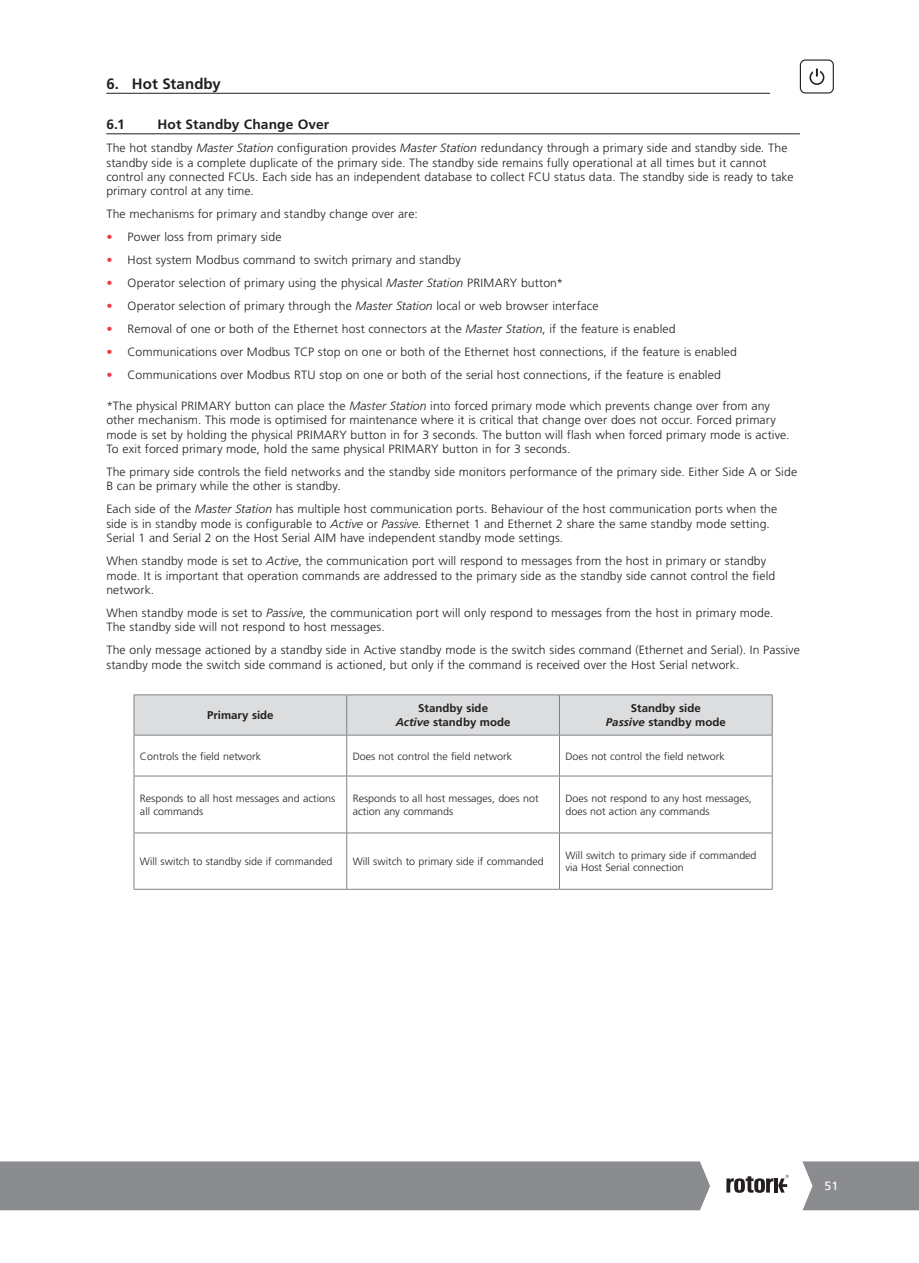
<style>
.page{position:relative;width:919px;height:1263px;background:#fff}
.page>*{position:absolute;margin:0;border:0;box-sizing:border-box;transform-origin:0 0}
.t1{font:700 15px "Frutiger LT Std";letter-spacing:.005em;color:#231f20}
.t2{font:700 13.5px "Frutiger LT Std";letter-spacing:.01em;color:#231f20}
.t3{font:300 12px/14.4px "Frutiger LT Std";letter-spacing:.01em;color:#231f20}
.t4{font:12px "Frutiger LT Std";color:#fff}
.t5{font:700 11.25px/13.5px "Frutiger LT Std";color:#231f20;text-align:center}
.t6{font:300 10.5px/12.6px "Frutiger LT Std";color:#231f20}
.s1{font-style:italic}
.s2{color:#ee3a41}
</style>
<div class="page">
<svg style="left:0;top:1161px;width:918px;height:49px;background:#959799"></svg>
<hr style="left:106px;top:93px;width:664px;height:1px;background:#231f20">
<div style="left:799px;top:59px;width:34px;height:35px;border:1px solid #231f20;border-radius:5px"></div>
<div style="left:809px;top:70px;width:15px;height:15px;border:2px solid #231f20;border-radius:50%"></div>
<svg style="left:813px;top:68px;width:7px;height:9px"></svg>
<hr style="left:106px;top:133px;width:693px;height:1px;background:#231f20">
<div style="left:135px;top:695px;width:636px;height:40px;background:#dcdddf"></div>
<svg style="left:135px;top:736px;width:636px;height:153px"></svg>
<hr style="left:346px;top:695px;width:1px;height:40px;background:#808285">
<hr style="left:559px;top:695px;width:1px;height:40px;background:#808285">
<hr style="left:134px;top:735px;width:1px;height:41px;background:#808285">
<hr style="left:771px;top:735px;width:1px;height:41px;background:#808285">
<hr style="left:134px;top:776px;width:1px;height:57px;background:#808285">
<hr style="left:771px;top:776px;width:1px;height:57px;background:#808285">
<hr style="left:134px;top:833px;width:1px;height:56px;background:#808285">
<hr style="left:771px;top:833px;width:1px;height:56px;background:#808285">
<hr style="left:134px;top:889px;width:213px;height:1px;background:#808285">
<hr style="left:347px;top:889px;width:212px;height:1px;background:#808285">
<hr style="left:559px;top:889px;width:213px;height:1px;background:#808285">
<hr style="left:134px;top:694px;width:213px;height:1px;background:#808285">
<hr style="left:134px;top:695px;width:1px;height:40px;background:#808285">
<hr style="left:347px;top:694px;width:212px;height:1px;background:#808285">
<hr style="left:559px;top:694px;width:213px;height:1px;background:#808285">
<hr style="left:771px;top:695px;width:1px;height:40px;background:#808285">
<hr style="left:134px;top:735px;width:213px;height:1px;background:#808285">
<hr style="left:347px;top:735px;width:212px;height:1px;background:#808285">
<hr style="left:559px;top:735px;width:213px;height:1px;background:#808285">
<hr style="left:346px;top:735px;width:1px;height:41px;background:#808285">
<hr style="left:559px;top:735px;width:1px;height:41px;background:#808285">
<hr style="left:134px;top:776px;width:213px;height:1px;background:#808285">
<hr style="left:347px;top:776px;width:212px;height:1px;background:#808285">
<hr style="left:346px;top:776px;width:1px;height:57px;background:#808285">
<hr style="left:559px;top:776px;width:213px;height:1px;background:#808285">
<hr style="left:559px;top:776px;width:1px;height:57px;background:#808285">
<hr style="left:134px;top:833px;width:213px;height:1px;background:#808285">
<hr style="left:347px;top:833px;width:212px;height:1px;background:#808285">
<hr style="left:346px;top:833px;width:1px;height:56px;background:#808285">
<hr style="left:559px;top:833px;width:213px;height:1px;background:#808285">
<hr style="left:559px;top:833px;width:1px;height:56px;background:#808285">
<p class="t1" style="left:106px;top:75px;width:116px">6. Hot Standby</p>
<p class="t2" style="left:106px;top:117px;width:20px">6.1</p>
<p class="t2" style="left:157px;top:117px;width:173px">Hot Standby Change Over</p>
<p class="t3" style="left:106px;top:141px;width:688px">The hot standby <span class="s1">Master Station</span> configuration provides <span class="s1">Master Station</span> redundancy through a primary side and standby side. The standby side is a complete duplicate of the primary side. The standby side remains fully operational at all times but it cannot control any connected FCUs. Each side has an independent database to collect FCU status data. The standby side is ready to take primary control at any time.</p>
<p class="t3" style="left:106px;top:207px;width:313px">The mechanisms for primary and standby change over are:</p>
<p class="t3" style="left:106px;top:230px;width:177px"><span class="s2">•</span> Power loss from primary side</p>
<p class="t3" style="left:106px;top:253px;width:356px"><span class="s2">•</span> Host system Modbus command to switch primary and standby</p>
<p class="t3" style="left:106px;top:276px;width:458px"><span class="s2">•</span> Operator selection of primary using the physical <span class="s1">Master Station</span> PRIMARY button*</p>
<p class="t3" style="left:106px;top:299px;width:493px"><span class="s2">•</span> Operator selection of primary through the <span class="s1">Master Station</span> local or web browser interface</p>
<p class="t3" style="left:106px;top:322px;width:570px"><span class="s2">•</span> Removal of one or both of the Ethernet host connectors at the <span class="s1">Master Station</span>, if the feature is enabled</p>
<p class="t3" style="left:106px;top:344px;width:632px"><span class="s2">•</span> Communications over Modbus TCP stop on one or both of the Ethernet host connections, if the feature is enabled</p>
<p class="t3" style="left:106px;top:367px;width:616px"><span class="s2">•</span> Communications over Modbus RTU stop on one or both of the serial host connections, if the feature is enabled</p>
<p class="t3" style="left:106px;top:399px;width:684px">*The physical PRIMARY button can place the <span class="s1">Master Station</span> into forced primary mode which prevents change over from any other mechanism. This mode is optimised for maintenance where it is critical that change over does not occur. Forced primary mode is set by holding the physical PRIMARY button in for 3 seconds. The button will flash when forced primary mode is active.<br>To exit forced primary mode, hold the same physical PRIMARY button in for 3 seconds.</p>
<p class="t3" style="left:106px;top:465px;width:692px">The primary side controls the field networks and the standby side monitors performance of the primary side. Either Side A or Side<br>B can be primary while the other is standby.</p>
<p class="t3" style="left:106px;top:502px;width:672px">Each side of the <span class="s1">Master Station</span> has multiple host communication ports. Behaviour of the host communication ports when the side is in standby mode is configurable to <span class="s1">Active</span> or <span class="s1">Passive</span>. Ethernet 1 and Ethernet 2 share the same standby mode setting.<br>Serial 1 and Serial 2 on the Host Serial AIM have independent standby mode settings.</p>
<p class="t3" style="left:106px;top:554px;width:670px">When standby mode is set to <span class="s1">Active</span>, the communication port will respond to messages from the host in primary or standby mode. It is important that operation commands are addressed to the primary side as the standby side cannot control the field network.</p>
<p class="t3" style="left:106px;top:606px;width:668px">When standby mode is set to <span class="s1">Passive</span>, the communication port will only respond to messages from the host in primary mode.<br>The standby side will not respond to host messages.</p>
<p class="t3" style="left:106px;top:643px;width:695px">The only message actioned by a standby side in Active standby mode is the switch sides command (Ethernet and Serial). In Passive standby mode the switch side command is actioned, but only if the command is received over the Host Serial network.</p>
<p class="t5" style="left:207px;top:709px;width:68px">Primary side</p>
<p class="t5" style="left:395px;top:702px;width:116px">Standby side<br><span class="s1">Active</span> standby mode</p>
<p class="t5" style="left:606px;top:702px;width:121px">Standby side<br><span class="s1">Passive</span> standby mode</p>
<p class="t6" style="left:140px;top:750px;width:123px">Controls the field network</p>
<p class="t6" style="left:353px;top:750px;width:161px">Does not control the field network</p>
<p class="t6" style="left:565px;top:750px;width:161px">Does not control the field network</p>
<p class="t6" style="left:140px;top:792px;width:197px">Responds to all host messages and actions all commands</p>
<p class="t6" style="left:353px;top:792px;width:187px">Responds to all host messages, does not action any commands</p>
<p class="t6" style="left:565px;top:792px;width:188px">Does not respond to any host messages, does not action any commands</p>
<p class="t6" style="left:140px;top:855px;width:194px">Will switch to standby side if commanded</p>
<p class="t6" style="left:353px;top:855px;width:193px">Will switch to primary side if commanded</p>
<p class="t6" style="left:565px;top:849px;width:193px">Will switch to primary side if commanded via Host Serial connection</p>
<p class="t4" style="left:824px;top:1179px;width:15px">51</p>
</div>
